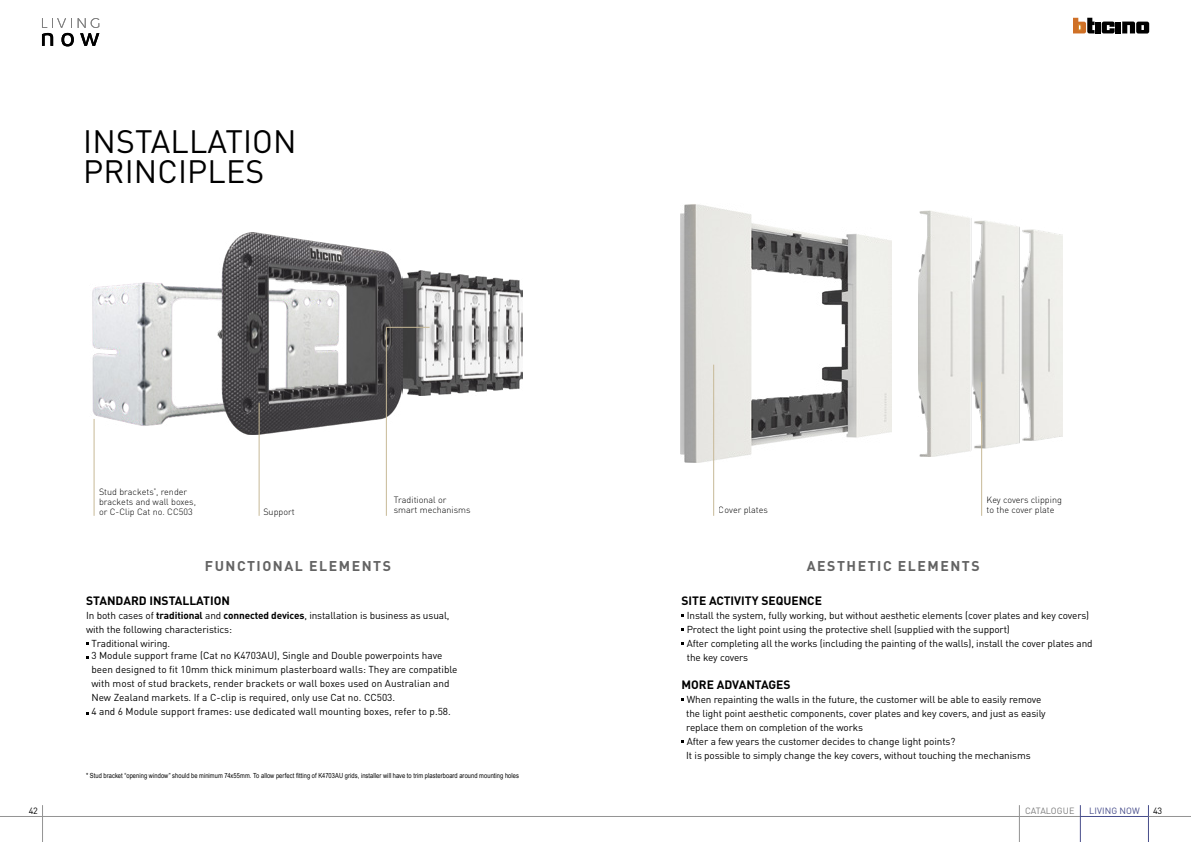
<style>
.page{position:relative;width:1191px;height:842px;background:#fff}
.page>*{position:absolute;margin:0;border:0;box-sizing:border-box;transform-origin:0 0}
.t1{font:32px/30px "DIN Pro";letter-spacing:.005em;color:#000}
.t2{font:700 14px "DIN Pro";letter-spacing:.11em;color:#636363}
.t3{font:700 12px "DIN Pro";color:#000}
.t4{font:10px/14px "DIN Pro";letter-spacing:-.01em;color:#000}
.t5{font:300 9px/10px "DIN Pro";color:#000}
.t6{font:9px "DIN Pro";letter-spacing:.005em;color:#7c7c7c}
.t7{font:9px "DIN Pro";letter-spacing:.01em;color:#474d8b}
.t8{font:9px "DIN Pro";color:#000}
.t9{font:7px "Arial MT Narrow";letter-spacing:.015em;color:#000}
.s1{font-weight:700}
</style>
<div class="page">
<hr style="left:0;top:816px;width:1084px;height:1px;background:#939393">
<hr style="left:1148px;top:805px;width:1px;height:37px;background:#474d8b">
<hr style="left:42px;top:805px;width:1px;height:37px;background:#939393">
<hr style="left:1080px;top:805px;width:1px;height:37px;background:#474d8b">
<hr style="left:1080px;top:816px;width:68px;height:1px;background:#474d8b">
<hr style="left:1148px;top:816px;width:43px;height:1px;background:#939393">
<hr style="left:1019px;top:805px;width:1px;height:37px;background:#939393">
<div style="left:1095px;top:22px;width:5px;height:11px;background:#000"></div>
<div style="left:1115px;top:22px;width:6px;height:11px;background:#000"></div>
<svg style="left:1073px;top:18px;width:21px;height:15px"></svg>
<svg style="left:1101px;top:21px;width:13px;height:12px"></svg>
<svg style="left:1122px;top:22px;width:27px;height:12px"></svg>
<img style="left:92px;top:282px;width:173px;height:163px">
<hr style="left:94px;top:419px;width:1px;height:97px;background:#c7b997">
<img style="left:402px;top:271px;width:120px;height:125px">
<svg style="left:42px;top:18px;width:57px;height:28px"></svg>
<img style="left:217px;top:232px;width:185px;height:202px">
<hr style="left:386px;top:328px;width:1px;height:188px;background:#c7b997">
<hr style="left:386px;top:327px;width:43px;height:1px;background:#c7b997">
<hr style="left:259px;top:403px;width:1px;height:113px;background:#c7b997">
<img style="left:680px;top:204px;width:211px;height:259px">
<img style="left:918px;top:211px;width:144px;height:245px">
<hr style="left:713px;top:365px;width:1px;height:151px;background:#c7b997">
<hr style="left:981px;top:382px;width:1px;height:134px;background:#c7b997">
<h1 class="t1" style="left:83px;top:125px;width:215px">INSTALLATION<br>PRINCIPLES</h1>
<p class="t5" style="left:99px;top:486px;width:98px">Stud brackets<sup>*</sup>, render brackets and wall boxes, or C-Clip Cat no. CC503</p>
<p class="t5" style="left:263px;top:506px;width:33px">Support</p>
<p class="t5" style="left:394px;top:494px;width:78px">Traditional or smart mechanisms</p>
<h2 class="t2" style="left:205px;top:557px;width:188px">FUNCTIONAL ELEMENTS</h2>
<p class="t3" style="left:86px;top:592px;width:145px">STANDARD INSTALLATION</p>
<p class="t4" style="left:86px;top:608px;width:365px">In both cases of <span class="s1">traditional</span> and <span class="s1">connected devices</span>, installation is business as usual,</p>
<p class="t4" style="left:86px;top:622px;width:147px">with the following characteristics:</p>
<p class="t4" style="left:91px;top:636px;width:80px">Traditional wiring.</p>
<p class="t4" style="left:91px;top:648px;width:368px">3 Module support frame (Cat no K4703AU), Single and Double powerpoints have been designed to fit 10mm thick minimum plasterboard walls: They are compatible with most of stud brackets, render brackets or wall boxes used on Australian and New Zealand markets. If a C-clip is required, only use Cat no. CC503.<br>4 and 6 Module support frames: use dedicated wall mounting boxes, refer to p.58.</p>
<p class="t9" style="left:86px;top:772px;width:434px">* Stud bracket “opening window” should be minimum 74x55mm. To allow perfect fitting of K4703AU grids, installer will have to trim plasterboard around mounting holes</p>
<p class="t5" style="left:986px;top:494px;width:77px">Key covers clipping</p>
<p class="t5" style="left:719px;top:504px;width:51px">Cover plates</p>
<p class="t5" style="left:986px;top:504px;width:70px">to the cover plate</p>
<h2 class="t2" style="left:806px;top:557px;width:174px">AESTHETIC ELEMENTS</h2>
<p class="t3" style="left:681px;top:592px;width:142px">SITE ACTIVITY SEQUENCE</p>
<p class="t4" style="left:687px;top:608px;width:407px">Install the system, fully working, but without aesthetic elements (cover plates and key covers)<br>Protect the light point using the protective shell (supplied with the support)<br>After completing all the works (including the painting of the walls), install the cover plates and the key covers</p>
<p class="t3" style="left:681px;top:676px;width:111px">MORE ADVANTAGES</p>
<p class="t4" style="left:686px;top:692px;width:361px">When repainting the walls in the future, the customer will be able to easily remove the light point aesthetic components, cover plates and key covers, and just as easily replace them on completion of the works<br>After a few years the customer decides to change light points?<br>It is possible to simply change the key covers, without touching the mechanisms</p>
<p class="t8" style="left:29px;top:805px;width:11px">42</p>
<p class="t6" style="left:1025px;top:804px;width:51px">CATALOGUE</p>
<p class="t7" style="left:1089px;top:804px;width:52px">LIVING NOW</p>
<p class="t8" style="left:1153px;top:805px;width:11px">43</p>
</div>
